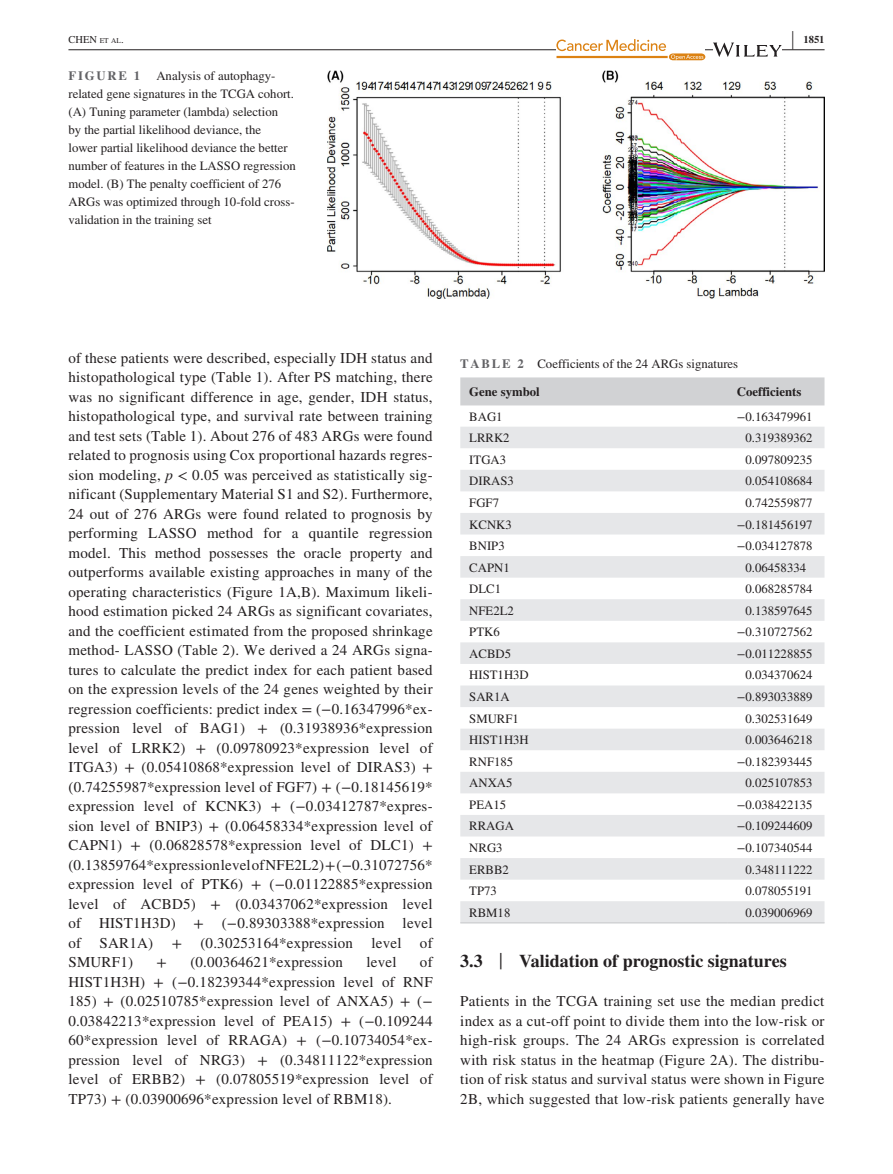
<style>
.page{position:relative;width:893px;height:1174px;background:#fff}
.page>*{position:absolute;margin:0;border:0;box-sizing:border-box;transform-origin:0 0}
.t1{font:700 25.95px "STIX";color:#231f20;scale:.36 1}
.t2{font:700 18px "STIX";color:#231f20}
.t3{font:15px/19.5px "STIX";letter-spacing:.015em;color:#231f20;text-align:justify}
.t4{font:12.75px/18px "STIX";color:#231f20}
.t5{font:700 12.75px "STIX";color:#231f20}
.t6{font:700 12.75px "STIX";letter-spacing:.14em;color:#636366}
.t7{font:10.5px "STIX";color:#231f20}
.t8{font:700 10.5px "STIX";color:#231f20}
.s1{font-size:7.35px}
.s2{font-style:italic}
.s3{font-weight:700;color:#636366}
.s4{font-weight:400;font-size:23.7px}
</style>
<div class="page">
<hr style="left:68px;top:49px;width:756px;height:1px;background:#231f20">
<svg style="left:556px;top:39px;width:149px;height:21px"></svg>
<svg style="left:713px;top:43px;width:69px;height:14px"></svg>
<img style="left:327px;top:70px;width:497px;height:228px">
<div style="left:460px;top:377px;width:364px;height:28px;background:#d1d2d4"></div>
<svg style="left:460px;top:427px;width:364px;height:495px;fill:#e8e8ea"></svg>
<hr style="left:460px;top:922px;width:268px;height:1px;background:#d1d2d4">
<hr style="left:728px;top:922px;width:96px;height:1px;background:#d1d2d4">
<h1 class="t1" style="left:792px;top:25px;width:7px">|</h1>
<p class="t7" style="left:68px;top:32px;width:57px">CHEN <span class="s1">et al</span>.</p>
<p class="t8" style="left:803px;top:33px;width:22px">1851</p>
<p class="t6" style="left:68px;top:68px;width:73px">FIGURE 1</p>
<p class="t4" style="left:68px;top:67px;width:229px;text-indent:88px">Analysis of autophagy&shy;related gene signatures in the TCGA cohort. (A) Tuning parameter (lambda) selection<br>by the partial likelihood deviance, the<br>lower partial likelihood deviance the better number of features in the LASSO regression model. (B) The penalty coefficient of 276<br>ARGs was optimized through 10-fold cross&shy;validation in the training set</p>
<p class="t3" style="left:68px;top:349px;width:366px">of these patients were described, especially IDH status and histopathological type (Table 1). After PS matching, there was no significant difference in age, gender, IDH status, histopathological type, and survival rate between training and test sets (Table 1). About 276 of 483 ARGs were found related to prognosis using Cox proportional hazards regres&shy;sion modeling, <span class="s2">p</span> &lt; 0.05 was perceived as statistically sig&shy;nificant (Supplementary Material S1 and S2). Furthermore, 24 out of 276 ARGs were found related to prognosis by performing LASSO method for a quantile regression model. This method possesses the oracle property and outperforms available existing approaches in many of the operating characteristics (Figure 1A,B). Maximum likeli&shy;hood estimation picked 24 ARGs as significant covariates, and the coefficient estimated from the proposed shrinkage method- LASSO (Table 2). We derived a 24 ARGs signa&shy;tures to calculate the predict index for each patient based on the expression levels of the 24 genes weighted by their regression coefficients: predict index = (−0.16347996*ex&shy;pression level of BAG1) + (0.31938936*expression level of LRRK2) + (0.09780923*expression level of ITGA3) + (0.05410868*expression level of DIRAS3) + (0.74255987*expression level of FGF7) + (−0.18145619* expression level of KCNK3) + (−0.03412787*expres&shy;sion level of BNIP3) + (0.06458334*expression level of CAPN1) + (0.06828578*expression level of DLC1) + (0.13859764*expression level of NFE2L2) + (−0.31072756* expression level of PTK6) + (−0.01122885*expression level of ACBD5) + (0.03437062*expression level of HIST1H3D) + (−0.89303388*expression level of SAR1A) + (0.30253164*expression level of SMURF1)</p>
<p class="t4" style="left:460px;top:355px;width:279px"><span class="s3">TABLE 2</span> Coefficients of the 24 ARGs signatures</p>
<p class="t5" style="left:469px;top:384px;width:72px">Gene symbol</p>
<p class="t5" style="left:737px;top:384px;width:66px">Coefficients</p>
<p class="t4" style="left:469px;top:408px;width:35px">BAG1</p>
<p class="t4" style="left:737px;top:408px;width:77px">−0.163479961</p>
<p class="t4" style="left:469px;top:430px;width:42px">LRRK2</p>
<p class="t4" style="left:746px;top:430px;width:68px">0.319389362</p>
<p class="t4" style="left:469px;top:451px;width:38px">ITGA3</p>
<p class="t4" style="left:746px;top:451px;width:68px">0.097809235</p>
<p class="t4" style="left:469px;top:473px;width:46px">DIRAS3</p>
<p class="t4" style="left:746px;top:473px;width:68px">0.054108684</p>
<p class="t4" style="left:469px;top:494px;width:31px">FGF7</p>
<p class="t4" style="left:746px;top:494px;width:68px">0.742559877</p>
<p class="t4" style="left:469px;top:516px;width:44px">KCNK3</p>
<p class="t4" style="left:737px;top:516px;width:77px">−0.181456197</p>
<p class="t4" style="left:469px;top:537px;width:37px">BNIP3</p>
<p class="t4" style="left:737px;top:537px;width:77px">−0.034127878</p>
<p class="t4" style="left:469px;top:559px;width:42px">CAPN1</p>
<p class="t4" style="left:746px;top:559px;width:62px">0.06458334</p>
<p class="t4" style="left:469px;top:581px;width:33px">DLC1</p>
<p class="t4" style="left:746px;top:581px;width:68px">0.068285784</p>
<p class="t4" style="left:469px;top:602px;width:46px">NFE2L2</p>
<p class="t4" style="left:746px;top:602px;width:68px">0.138597645</p>
<p class="t4" style="left:469px;top:624px;width:32px">PTK6</p>
<p class="t4" style="left:737px;top:624px;width:77px">−0.310727562</p>
<p class="t4" style="left:469px;top:645px;width:43px">ACBD5</p>
<p class="t4" style="left:737px;top:645px;width:77px">−0.011228855</p>
<p class="t4" style="left:469px;top:667px;width:61px">HIST1H3D</p>
<p class="t4" style="left:746px;top:667px;width:68px">0.034370624</p>
<p class="t4" style="left:469px;top:688px;width:42px">SAR1A</p>
<p class="t4" style="left:737px;top:688px;width:77px">−0.893033889</p>
<p class="t4" style="left:469px;top:710px;width:51px">SMURF1</p>
<p class="t4" style="left:746px;top:710px;width:68px">0.302531649</p>
<p class="t4" style="left:469px;top:731px;width:61px">HIST1H3H</p>
<p class="t4" style="left:746px;top:731px;width:68px">0.003646218</p>
<p class="t4" style="left:469px;top:753px;width:45px">RNF185</p>
<p class="t4" style="left:737px;top:753px;width:77px">−0.182393445</p>
<p class="t4" style="left:469px;top:775px;width:45px">ANXA5</p>
<p class="t4" style="left:746px;top:775px;width:68px">0.025107853</p>
<p class="t4" style="left:469px;top:796px;width:38px">PEA15</p>
<p class="t4" style="left:737px;top:796px;width:77px">−0.038422135</p>
<p class="t4" style="left:469px;top:818px;width:46px">RRAGA</p>
<p class="t4" style="left:737px;top:818px;width:77px">−0.109244609</p>
<p class="t4" style="left:469px;top:839px;width:35px">NRG3</p>
<p class="t4" style="left:737px;top:839px;width:77px">−0.107340544</p>
<p class="t4" style="left:469px;top:861px;width:41px">ERBB2</p>
<p class="t4" style="left:746px;top:861px;width:68px">0.348111222</p>
<p class="t4" style="left:469px;top:882px;width:29px">TP73</p>
<p class="t4" style="left:746px;top:882px;width:68px">0.078055191</p>
<p class="t4" style="left:469px;top:904px;width:43px">RBM18</p>
<p class="t4" style="left:746px;top:904px;width:68px">0.039006969</p>
<p class="t3" style="left:68px;top:953px;width:366px;text-indent:351px">of HIST1H3H) + (−0.18239344*expression level of RNF 185) + (0.02510785*expression level of ANXA5) + (− 0.03842213*expression level of PEA15) + (−0.109244<br>60*expression level of RRAGA) + (−0.10734054*ex&shy;pression level of NRG3) + (0.34811122*expression level of ERBB2) + (0.07805519*expression level of TP73) + (0.03900696*expression level of RBM18).</p>
<p class="t2" style="left:460px;top:950px;width:328px">3.3 <span class="s4">|</span> Validation of prognostic signatures</p>
<p class="t3" style="left:157px;top:953px;width:12px">+</p>
<p class="t3" style="left:190px;top:953px;width:154px">(0.00364621*expression</p>
<p class="t3" style="left:366px;top:953px;width:32px">level</p>
<p class="t3" style="left:460px;top:992px;width:366px">Patients in the TCGA training set use the median predict index as a cut-off point to divide them into the low-risk or high-risk groups. The 24 ARGs expression is correlated with risk status in the heatmap (Figure 2A). The distribu&shy;tion of risk status and survival status were shown in Figure 2B, which suggested that low-risk patients generally have</p>
</div>
